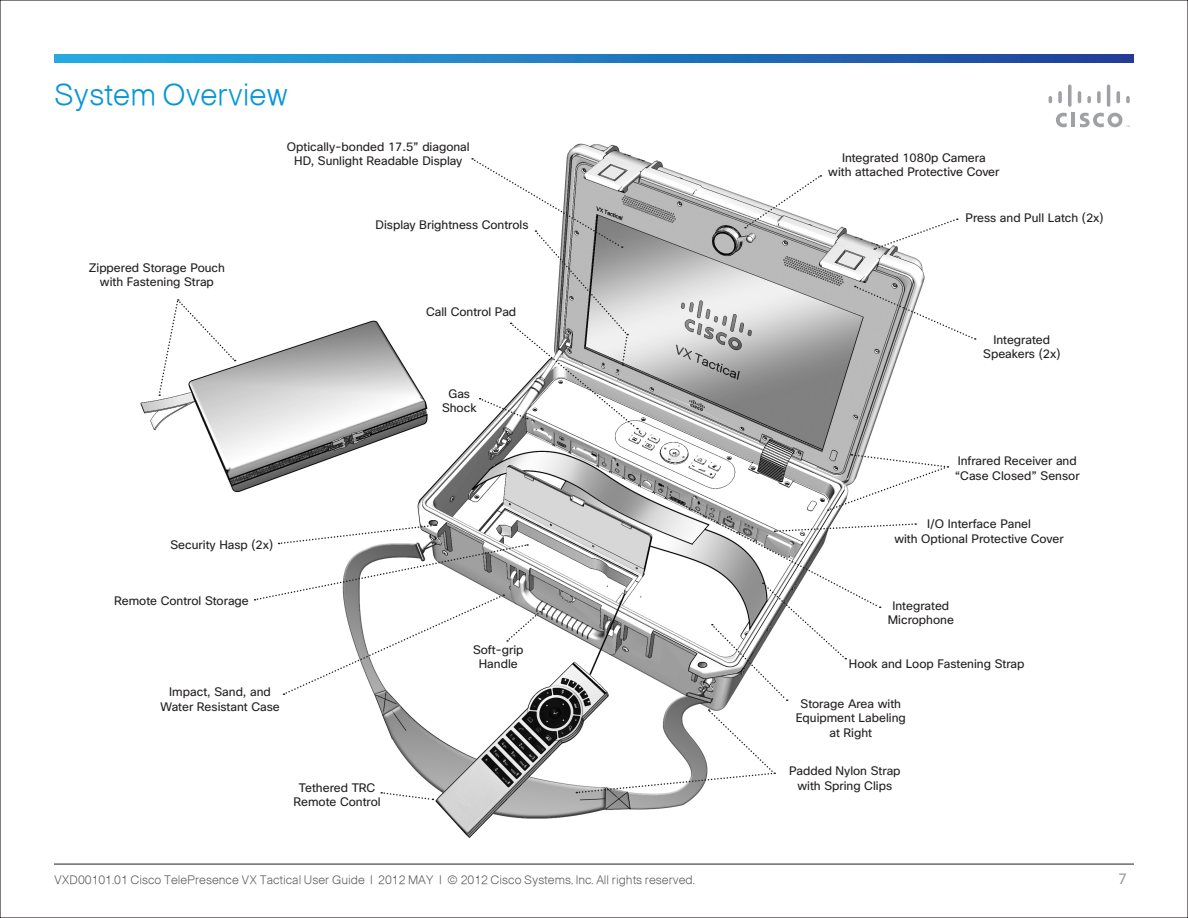
<style>
.page{position:relative;width:1188px;height:918px;background:#fff}
.page>*{position:absolute;margin:0;border:0;box-sizing:border-box;transform-origin:0 0}
.Head_1{font:30px "Ciscolight";color:#0696d7}
.t1{font:15px "Cisco Sans";color:#a0a1a5}
.Nav_inactive{font:12px/14.4px "Cisco Sans";color:#231f20;text-align:center}
.t2{font:12px "Ciscolight";color:#5f5f62}
</style>
<div class="page">
<hr style="left:54px;top:864px;width:1080px;height:1px;background:#231f20">
<svg style="left:54px;top:54px;width:1080px;height:8px;background:#2279be"></svg>
<hr style="left:1072px;top:113px;width:3px;height:14px;background:#a0a1a5">
<svg style="left:1056px;top:113px;width:11px;height:14px"></svg>
<svg style="left:1049px;top:96px;width:3px;height:7px"></svg>
<svg style="left:1058px;top:91px;width:4px;height:12px"></svg>
<svg style="left:1068px;top:85px;width:4px;height:22px"></svg>
<svg style="left:1078px;top:91px;width:3px;height:12px"></svg>
<svg style="left:1087px;top:96px;width:4px;height:7px"></svg>
<svg style="left:1097px;top:91px;width:4px;height:12px"></svg>
<hr style="left:1107px;top:85px;width:3px;height:22px;background:#a0a1a5;border-radius:2px">
<svg style="left:1117px;top:91px;width:3px;height:12px"></svg>
<svg style="left:1126px;top:96px;width:4px;height:7px"></svg>
<svg style="left:1080px;top:113px;width:50px;height:14px"></svg>
<img style="left:140px;top:143px;width:810px;height:695px">
<svg style="left:745px;top:175px;width:76px;height:53px"></svg>
<svg style="left:874px;top:218px;width:84px;height:32px"></svg>
<svg style="left:854px;top:285px;width:122px;height:55px"></svg>
<svg style="left:381px;top:791px;width:52px;height:10px"></svg>
<svg style="left:255px;top:524px;width:289px;height:171px"></svg>
<svg style="left:576px;top:709px;width:199px;height:85px"></svg>
<svg style="left:669px;top:453px;width:279px;height:248px"></svg>
<svg style="left:472px;top:158px;width:166px;height:272px"></svg>
<svg style="left:158px;top:299px;width:78px;height:97px"></svg>
<p class="Head_1" style="left:54px;top:76px;width:236px">System Overview</p>
<p class="Nav_inactive" style="left:287px;top:139px;width:184px">Optically-bonded 17.5” diagonal<br>HD, Sunlight Readable Display</p>
<p class="Nav_inactive" style="left:89px;top:261px;width:138px">Zippered Storage Pouch</p>
<p class="Nav_inactive" style="left:100px;top:275px;width:115px">with Fastening Strap</p>
<p class="Nav_inactive" style="left:376px;top:217px;width:154px">Display Brightness Controls</p>
<p class="Nav_inactive" style="left:426px;top:304px;width:92px">Call Control Pad</p>
<p class="Nav_inactive" style="left:449px;top:386px;width:23px">Gas</p>
<p class="Nav_inactive" style="left:442px;top:401px;width:36px">Shock</p>
<p class="Nav_inactive" style="left:170px;top:537px;width:104px">Security Hasp (2x)</p>
<p class="Nav_inactive" style="left:114px;top:594px;width:136px">Remote Control Storage</p>
<p class="Nav_inactive" style="left:160px;top:685px;width:121px">Impact, Sand, and<br>Water Resistant Case</p>
<p class="Nav_inactive" style="left:294px;top:781px;width:89px">Tethered TRC<br>Remote Control</p>
<p class="Nav_inactive" style="left:473px;top:643px;width:52px">Soft-grip<br>Handle</p>
<p class="Nav_inactive" style="left:842px;top:151px;width:145px">Integrated 1080p Camera</p>
<p class="Nav_inactive" style="left:828px;top:165px;width:173px">with attached Protective Cover</p>
<p class="Nav_inactive" style="left:966px;top:211px;width:140px">Press and Pull Latch (2x)</p>
<p class="Nav_inactive" style="left:983px;top:333px;width:79px">Integrated<br>Speakers (2x)</p>
<p class="Nav_inactive" style="left:958px;top:454px;width:121px">Infrared Receiver and</p>
<p class="Nav_inactive" style="left:955px;top:468px;width:126px">“Case Closed” Sensor</p>
<p class="Nav_inactive" style="left:927px;top:517px;width:105px">I/O Interface Panel</p>
<p class="Nav_inactive" style="left:894px;top:531px;width:171px">with Optional Protective Cover</p>
<p class="Nav_inactive" style="left:888px;top:599px;width:68px">Integrated<br>Microphone</p>
<p class="Nav_inactive" style="left:849px;top:657px;width:177px">Hook and Loop Fastening Strap</p>
<p class="Nav_inactive" style="left:796px;top:696px;width:112px">Storage Area with<br>Equipment Labeling</p>
<p class="Nav_inactive" style="left:829px;top:725px;width:44px">at Right</p>
<p class="Nav_inactive" style="left:789px;top:764px;width:113px">Padded Nylon Strap with Spring Clips</p>
<p class="t2" style="left:54px;top:872px;width:642px">VXD00101.01 Cisco TelePresence VX Tactical User Guide | 2012 MAY | © 2012 Cisco Systems, Inc. All rights reserved.</p>
<p class="t1" style="left:1118px;top:869px;width:10px">7</p>
</div>
